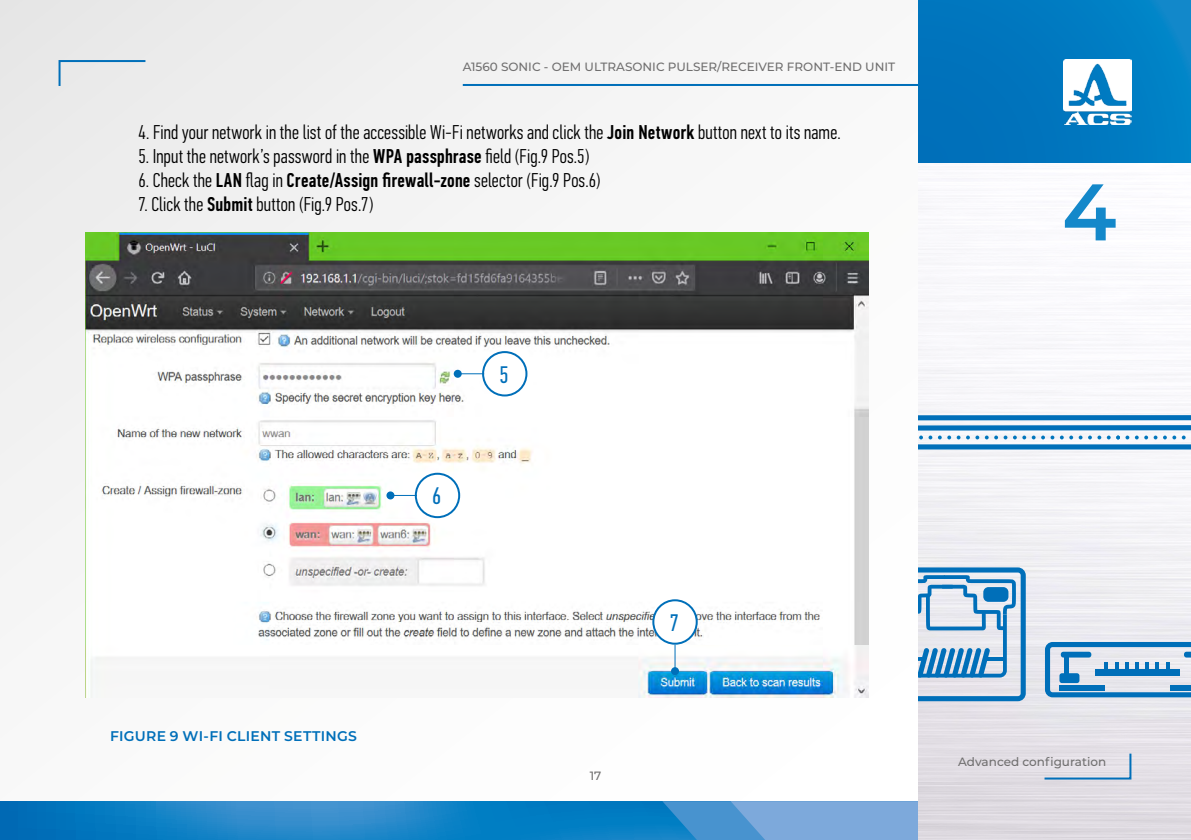
<style>
.page{position:relative;width:1191px;height:840px;background:#fff}
.page>*{position:absolute;margin:0;border:0;box-sizing:border-box;transform-origin:0 0}
.t1{font:600 80px "Montserrat";color:#1488ca}
.t2{font:24px "PF Din Text Comp Pro";color:#006fb9}
.t3{font:300 20px "PF Din Text Comp Pro";letter-spacing:.01em;color:#000}
.t4{font:600 14px "Montserrat";letter-spacing:.015em;color:#006fb9}
.t5{font:500 12px "Montserrat";color:#706f6f}
.s1{font-weight:500}
</style>
<div class="page">
<div style="left:0;top:0;width:1191px;height:839px;background:#f7f7f7"></div>
<svg style="left:1px;top:801px;width:661px;height:38px;background:#1380c4"></svg>
<svg style="left:662px;top:801px;width:256px;height:38px;background:#66a0d6"></svg>
<hr style="left:0;top:800px;width:1px;height:39px;background:#0069b4">
<hr style="left:463px;top:84px;width:584px;height:2px;background:#006fb9">
<div style="left:918px;top:0;width:273px;height:163px;background:linear-gradient(to right,#006eb9,#0485c8)"></div>
<svg style="left:58px;top:59px;width:89px;height:29px"></svg>
<img style="left:1063px;top:60px;width:68px;height:64px">
<img style="left:85px;top:232px;width:783px;height:465px">
<svg style="left:918px;top:415px;width:273px;height:6px;background:#2483c2"></svg>
<svg style="left:918px;top:465px;width:273px;height:374px"></svg>
<svg style="left:918px;top:567px;width:107px;height:133px"></svg>
<svg style="left:1045px;top:641px;width:146px;height:56px"></svg>
<hr style="left:1155px;top:661px;width:4px;height:11px;background:#006fb9">
<svg style="left:1165px;top:661px;width:4px;height:7px"></svg>
<div style="left:1095px;top:668px;width:84px;height:7px;background:#006fb9"></div>
<div style="left:1059px;top:685px;width:45px;height:5px;background:#006fb9"></div>
<div style="left:1170px;top:685px;width:21px;height:5px;background:#006fb9"></div>
<svg style="left:918px;top:425px;width:273px;height:32px"></svg>
<div style="left:483px;top:352px;width:43px;height:43px;background:#fff;border-radius:50%"></div>
<div style="left:482px;top:351px;width:45px;height:45px;border:2px solid #006fb9;border-radius:50%"></div>
<svg style="left:462px;top:373px;width:22px;height:1px"></svg>
<div style="left:454px;top:369px;width:8px;height:8px;background:#006fb9;border-radius:50%"></div>
<div style="left:416px;top:473px;width:43px;height:44px;background:#fff;border-radius:50%"></div>
<div style="left:415px;top:472px;width:45px;height:46px;border:2px solid #006fb9;border-radius:50%"></div>
<svg style="left:394px;top:494px;width:23px;height:1px"></svg>
<div style="left:386px;top:491px;width:8px;height:8px;background:#006fb9;border-radius:50%"></div>
<div style="left:653px;top:600px;width:43px;height:43px;background:#fff;border-radius:50%"></div>
<div style="left:652px;top:599px;width:45px;height:45px;border:2px solid #006fb9;border-radius:50%"></div>
<svg style="left:674px;top:644px;width:1px;height:22px"></svg>
<svg style="left:671px;top:666px;width:8px;height:8px"></svg>
<p class="t5" style="left:463px;top:59px;width:434px">A1560 SONIC - OEM ULTRASONIC PULSER/RECEIVER FRONT-END UNIT</p>
<p class="t3" style="left:138px;top:120px;width:704px">4. Find your network in the list of the accessible Wi-Fi networks and click the <span class="s1">Join Network</span> button next to its name.</p>
<p class="t3" style="left:138px;top:144px;width:452px">5. Input the network’s password in the <span class="s1">WPA passphrase</span> field (Fig.9 Pos.5)</p>
<p class="t3" style="left:138px;top:168px;width:463px">6. Check the <span class="s1">LAN</span> flag in <span class="s1">Create/Assign firewall-zone</span> selector (Fig.9 Pos.6)</p>
<p class="t3" style="left:138px;top:192px;width:236px">7. Click the <span class="s1">Submit</span> button (Fig.9 Pos.7)</p>
<p class="t2" style="left:432px;top:482px;width:11px">6</p>
<p class="t2" style="left:499px;top:360px;width:11px">5</p>
<p class="t4" style="left:110px;top:726px;width:249px">FIGURE 9 WI-FI CLIENT SETTINGS</p>
<p class="t5" style="left:589px;top:766px;width:13px">17</p>
<p class="t2" style="left:670px;top:608px;width:11px">7</p>
<h1 class="t1" style="left:1062px;top:155px;width:56px">4</h1>
<p class="t5" style="left:958px;top:753px;width:149px">Advanced configuration</p>
</div>
